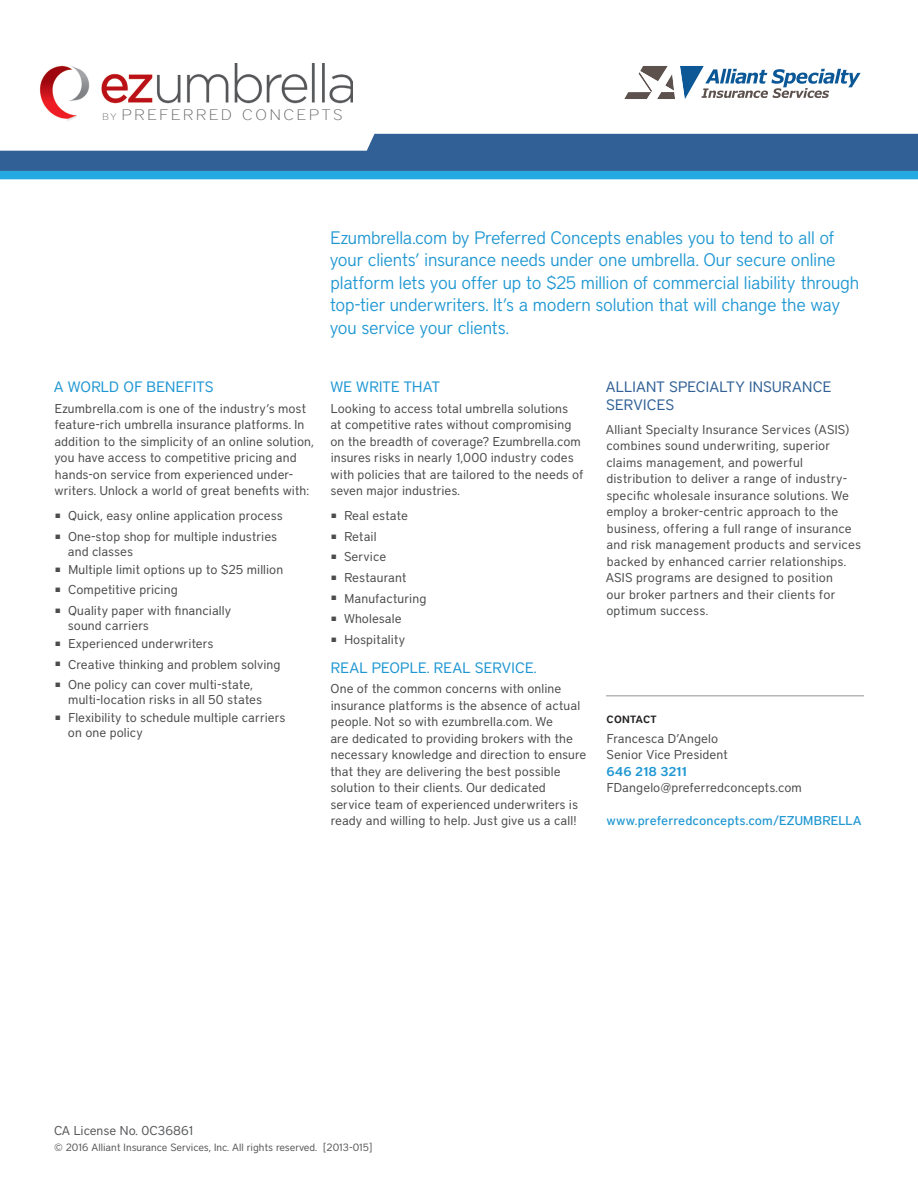
<style>
.page{position:relative;width:918px;height:1188px;background:#fff}
.page>*{position:absolute;margin:0;border:0;box-sizing:border-box;transform-origin:0 0}
.Body--Intro{font:300 18px/22.5px "District";letter-spacing:-.015em;color:#1f97d2}
.Head--Alliant_Insura{font:100 15.15px "District";letter-spacing:.16em;color:#636366;scale:1.14 1}
.Body--Subhead_1{font:15px "District";letter-spacing:.02em;color:#1f97d2}
.Head--Alliant_Insura-2{font:15px/18px "District";letter-spacing:.015em;color:#306095}
.Body--Main{font:12.75px/16.5px "District";letter-spacing:.005em;color:#4b4c4d}
.Contact--Name{font:12.75px "District";letter-spacing:.005em;color:#4b4c4d}
.Contact--Phone{font:500 12.75px "District";letter-spacing:.01em;color:#1f97d2}
.Body--Fineprint_Lice{font:12.75px "District";color:#57585a}
.Contact--Phone-2{font:600 12.75px "District";letter-spacing:-.01em;color:#1f97d2}
.Body--Fineprint_Copy{font:10.5px "District";color:#57585a}
.Contact--Head{font:600 10.5px "District";letter-spacing:.015em;color:#231f20}
.s1{font-size:9.45px}
</style>
<div class="page">
<hr style="left:606px;top:696px;width:258px;height:1px;background:#939598">
<svg style="left:0;top:134px;width:918px;height:45px;background:#4d85b2"></svg>
<svg style="left:624px;top:66px;width:237px;height:33px"></svg>
<img style="left:39px;top:63px;width:314px;height:58px">
<div style="left:102px;top:110px;width:241px;height:22px;background:#fff"></div>
<p class="Head--Alliant_Insura" style="left:102px;top:106px;width:212px"><span class="s1">BY</span> PREFERRED CONCEPTS</p>
<p class="Body--Intro" style="left:330px;top:226px;width:531px">Ezumbrella.com by Preferred Concepts enables you to tend to all of your clients’ insurance needs under one umbrella. Our secure online platform lets you offer up to $25 million of commercial liability through top-tier underwriters. It’s a modern solution that will change the way you service your clients.</p>
<p class="Body--Subhead_1" style="left:54px;top:378px;width:161px">A WORLD OF BENEFITS</p>
<p class="Body--Main" style="left:54px;top:400px;width:261px">Ezumbrella.com is one of the industry’s most feature-rich umbrella insurance platforms. In addition to the simplicity of an online solution, you have access to competitive pricing and hands-on service from experienced under&shy;writers. Unlock a world of great benefits with:</p>
<p class="Body--Main" style="left:56px;top:507px;width:229px">■ Quick, easy online application process</p>
<p class="Body--Main" style="left:68px;top:529px;width:211px;line-height:15px;text-indent:-12px">■ One-stop shop for multiple industries and classes</p>
<p class="Body--Main" style="left:56px;top:561px;width:229px">■ Multiple limit options up to $25 million</p>
<p class="Body--Main" style="left:56px;top:582px;width:124px">■ Competitive pricing</p>
<p class="Body--Main" style="left:68px;top:603px;width:165px;line-height:15px;text-indent:-12px">■ Quality paper with financially sound carriers</p>
<p class="Body--Main" style="left:56px;top:635px;width:159px">■ Experienced underwriters</p>
<p class="Body--Main" style="left:56px;top:656px;width:226px">■ Creative thinking and problem solving</p>
<p class="Body--Main" style="left:68px;top:677px;width:195px;line-height:15px;text-indent:-13px">■ One policy can cover multi-state, multi-location risks in all 50 states</p>
<p class="Body--Main" style="left:68px;top:710px;width:219px;line-height:15px;text-indent:-12px">■ Flexibility to schedule multiple carriers on one policy</p>
<p class="Body--Subhead_1" style="left:331px;top:378px;width:111px">WE WRITE THAT</p>
<p class="Body--Main" style="left:330px;top:400px;width:255px">Looking to access total umbrella solutions<br>at competitive rates without compromising on the breadth of coverage? Ezumbrella.com insures risks in nearly 1,000 industry codes with policies that are tailored to the needs of seven major industries.</p>
<p class="Body--Main" style="left:332px;top:507px;width:78px">■ Real estate</p>
<p class="Body--Main" style="left:332px;top:528px;width:46px">■ Retail</p>
<p class="Body--Main" style="left:332px;top:549px;width:56px">■ Service</p>
<p class="Body--Main" style="left:332px;top:569px;width:77px">■ Restaurant</p>
<p class="Body--Main" style="left:332px;top:590px;width:96px">■ Manufacturing</p>
<p class="Body--Main" style="left:332px;top:610px;width:72px">■ Wholesale</p>
<p class="Body--Main" style="left:332px;top:631px;width:75px">■ Hospitality</p>
<p class="Body--Subhead_1" style="left:331px;top:659px;width:207px">REAL PEOPLE. REAL SERVICE.</p>
<p class="Body--Main" style="left:330px;top:681px;width:258px">One of the common concerns with online insurance platforms is the absence of actual people. Not so with ezumbrella.com. We<br>are dedicated to providing brokers with the necessary knowledge and direction to ensure that they are delivering the best possible solution to their clients. Our dedicated service team of experienced underwriters is ready and willing to help. Just give us a call!</p>
<p class="Head--Alliant_Insura-2" style="left:606px;top:378px;width:227px">ALLIANT SPECIALTY INSURANCE<br>SERVICES</p>
<p class="Body--Main" style="left:606px;top:421px;width:257px">Alliant Specialty Insurance Services (ASIS) combines sound underwriting, superior claims management, and powerful distribution to deliver a range of industry&shy;specific wholesale insurance solutions. We employ a broker-centric approach to the business, offering a full range of insurance and risk management products and services backed by enhanced carrier relationships.<br>ASIS programs are designed to position<br>our broker partners and their clients for optimum success.</p>
<p class="Contact--Head" style="left:607px;top:713px;width:52px">CONTACT</p>
<p class="Contact--Name" style="left:607px;top:731px;width:113px">Francesca D’Angelo</p>
<p class="Contact--Name" style="left:607px;top:747px;width:123px">Senior Vice President</p>
<p class="Contact--Phone-2" style="left:607px;top:764px;width:82px">646 218 3211</p>
<p class="Contact--Name" style="left:607px;top:780px;width:197px">FDangelo@preferredconcepts.com</p>
<p class="Contact--Phone" style="left:606px;top:813px;width:257px">www.preferredconcepts.com/EZUMBRELLA</p>
<p class="Body--Fineprint_Lice" style="left:54px;top:1123px;width:141px">CA License No. 0C36861</p>
<p class="Body--Fineprint_Copy" style="left:54px;top:1141px;width:320px">© 2016 Alliant Insurance Services, Inc. All rights reserved. [2013-015]</p>
</div>
